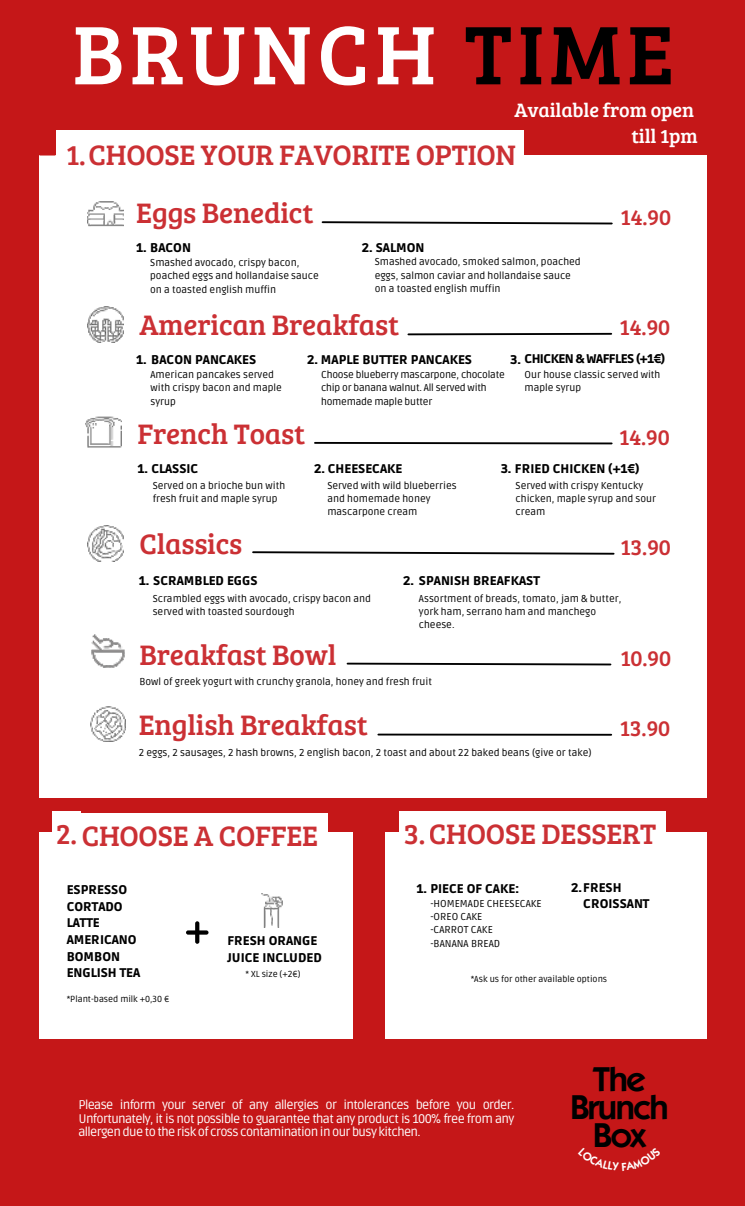
<style>
.page{position:relative;width:745px;height:1206px;background:#fff}
.page>*{position:absolute;margin:0;border:0;box-sizing:border-box;transform-origin:0 0}
.t1{font:85.75px "Bree Serif";letter-spacing:.065em;color:#fff}
.t2{font:600 34.5px/28px "ITC Kabel Std";letter-spacing:-.04em;color:#000;text-align:center}
.t3{font:29px/58.2px "Bree Serif";letter-spacing:-.005em;color:#cb3034}
.t4{font:22.5px "Bree Serif";letter-spacing:-.005em;color:#cb3034}
.t5{font:20px/26.8px "Bree Serif";letter-spacing:-.005em;color:#fff;text-align:right}
.t6{font:900 12.5px/16.8px "Ruda";color:#000}
.t7{font:12.5px/13.5px "Ruda";letter-spacing:-.05em;color:#fff;text-align:justify}
.t8{font:900 12.5px "Ruda";letter-spacing:-.045em;color:#000}
.t9{font:10px/13.2px "Ruda";color:#000}
.t10{font:10px/13.2px "Ruda";letter-spacing:-.02em;color:#000}
.t11{font:8.75px "Ruda";color:#000}
.s1{color:#000}
</style>
<div class="page">
<div style="left:0;top:0;width:744px;height:1206px;background:#c51718"></div>
<div style="left:40px;top:155px;width:666px;height:883px;background:#fff"></div>
<div style="left:40px;top:799px;width:666px;height:32px;background:#c51718"></div>
<div style="left:56px;top:130px;width:468px;height:47px;background:#fff"></div>
<img style="left:87px;top:201px;width:36px;height:26px">
<svg style="left:321px;top:221px;width:292px;height:4px"></svg>
<img style="left:87px;top:307px;width:36px;height:35px">
<img style="left:86px;top:416px;width:36px;height:32px">
<svg style="left:252px;top:551px;width:363px;height:4px"></svg>
<img style="left:87px;top:526px;width:36px;height:35px">
<img style="left:261px;top:893px;width:22px;height:34px">
<svg style="left:186px;top:921px;width:22px;height:23px"></svg>
<div style="left:353px;top:831px;width:31px;height:216px;background:#c51718"></div>
<hr style="left:408px;top:333px;width:203px;height:2px;background:#000">
<hr style="left:315px;top:442px;width:296px;height:2px;background:#000">
<svg style="left:346px;top:662px;width:266px;height:4px"></svg>
<hr style="left:378px;top:733px;width:233px;height:2px;background:#000">
<img style="left:91px;top:634px;width:34px;height:34px">
<img style="left:90px;top:706px;width:36px;height:35px">
<div style="left:78px;top:813px;width:250px;height:44px;background:#fff"></div>
<div style="left:52px;top:811px;width:29px;height:44px;background:#fff"></div>
<div style="left:419px;top:811px;width:246px;height:44px;background:#fff"></div>
<div style="left:399px;top:811px;width:30px;height:44px;background:#fff"></div>
<h1 class="t1" style="left:72px;top:-8px;width:603px">BRUNCH <span class="s1">TIME</span></h1>
<h3 class="t5" style="left:514px;top:95px;width:185px">Available from open till 1pm</h3>
<h3 class="t3" style="left:136px;top:124px;width:381px;text-indent:-70px">1.CHOOSE YOUR FAVORITE OPTION<br>Eggs Benedict</h3>
<h3 class="t4" style="left:620px;top:201px;width:52px">14.90</h3>
<p class="t6" style="left:136px;top:239px;width:56px">1. BACON</p>
<p class="t6" style="left:362px;top:239px;width:64px">2. SALMON</p>
<p class="t9" style="left:150px;top:256px;width:170px">Smashed avocado, crispy bacon, poached eggs and hollandaise sauce on a toasted english muffin</p>
<p class="t9" style="left:374px;top:255px;width:207px">Smashed avocado, smoked salmon, poached eggs, salmon caviar and hollandaise sauce on a toasted english muffin</p>
<h3 class="t3" style="left:139px;top:294px;width:261px">American Breakfast</h3>
<h3 class="t4" style="left:619px;top:311px;width:52px">14.90</h3>
<p class="t6" style="left:136px;top:351px;width:121px">1. BACON PANCAKES</p>
<p class="t6" style="left:307px;top:351px;width:166px">2. MAPLE BUTTER PANCAKES</p>
<p class="t8" style="left:510px;top:351px;width:156px">3. CHICKEN &amp; WAFFLES (+1€)</p>
<p class="t9" style="left:150px;top:368px;width:133px">American pancakes served with crispy bacon and maple syrup</p>
<p class="t10" style="left:321px;top:368px;width:185px">Choose blueberry mascarpone, chocolate chip or banana walnut. All served with homemade maple butter</p>
<p class="t9" style="left:524px;top:368px;width:137px">Our house classic served with maple syrup</p>
<h3 class="t3" style="left:137px;top:403px;width:169px">French Toast</h3>
<h3 class="t4" style="left:619px;top:420px;width:52px">14.90</h3>
<p class="t6" style="left:137px;top:460px;width:62px">1. CLASSIC</p>
<p class="t6" style="left:314px;top:460px;width:90px">2. CHEESECAKE</p>
<p class="t6" style="left:501px;top:460px;width:140px">3. FRIED CHICKEN (+1€)</p>
<p class="t9" style="left:153px;top:479px;width:134px">Served on a brioche bun with fresh fruit and maple syrup</p>
<p class="t9" style="left:327px;top:479px;width:131px">Served with wild blueberries and homemade honey mascarpone cream</p>
<p class="t9" style="left:515px;top:479px;width:142px">Served with crispy Kentucky chicken, maple syrup and sour cream</p>
<h3 class="t3" style="left:139px;top:513px;width:104px">Classics</h3>
<p class="t6" style="left:139px;top:573px;width:120px">1. SCRAMBLED EGGS</p>
<p class="t6" style="left:403px;top:573px;width:138px">2. SPANISH BREAFKAST</p>
<h3 class="t4" style="left:620px;top:531px;width:52px">13.90</h3>
<p class="t9" style="left:153px;top:592px;width:220px">Scrambled eggs with avocado, crispy bacon and served with toasted sourdough</p>
<p class="t9" style="left:419px;top:592px;width:204px">Assortment of breads, tomato, jam &amp; butter, york ham, serrano ham and manchego cheese.</p>
<h3 class="t3" style="left:139px;top:624px;width:198px">Breakfast Bowl</h3>
<p class="t9" style="left:139px;top:675px;width:294px">Bowl of greek yogurt with crunchy granola, honey and fresh fruit</p>
<h3 class="t3" style="left:139px;top:694px;width:230px">English Breakfast</h3>
<p class="t9" style="left:139px;top:745px;width:454px">2 eggs, 2 sausages, 2 hash browns, 2 english bacon, 2 toast and about 22 baked beans (give or take)</p>
<h3 class="t4" style="left:620px;top:641px;width:52px">10.90</h3>
<h3 class="t4" style="left:619px;top:711px;width:52px">13.90</h3>
<h3 class="t3" style="left:56px;top:805px;width:264px">2. CHOOSE A COFFEE</h3>
<p class="t6" style="left:67px;top:881px;width:75px">ESPRESSO<br>CORTADO<br>LATTE<br>AMERICANO<br>BOMBON<br>ENGLISH TEA</p>
<p class="t6" style="left:227px;top:933px;width:96px">FRESH ORANGE<br>JUICE INCLUDED</p>
<p class="t11" style="left:245px;top:969px;width:57px">* XL size (+2€)</p>
<p class="t11" style="left:67px;top:994px;width:104px">*Plant-based milk +0,30 €</p>
<h3 class="t3" style="left:404px;top:804px;width:254px">3. CHOOSE DESSERT</h3>
<p class="t6" style="left:416px;top:880px;width:105px">1. PIECE OF CAKE:</p>
<p class="t6" style="left:583px;top:879px;width:68px;text-indent:-12px">2.FRESH<br>CROISSANT</p>
<p class="t9" style="left:430px;top:897px;width:113px">-HOMEMADE CHEESECAKE -OREO CAKE<br>-CARROT CAKE<br>-BANANA BREAD</p>
<p class="t11" style="left:470px;top:974px;width:138px">*Ask us for other available options</p>
<p class="t7" style="left:78px;top:1098px;width:437px">Please inform your server of any allergies or intolerances before you order.<br>Unfortunately, it is not possible to guarantee that any product is 100% free from any allergen due to the risk of cross contamination in our busy kitchen.</p>
<h2 class="t2" style="left:570px;top:1064px;width:100px">The<br>Brunch</h2>
<h2 class="t2" style="left:592px;top:1120px;width:54px">Box</h2>
</div>
